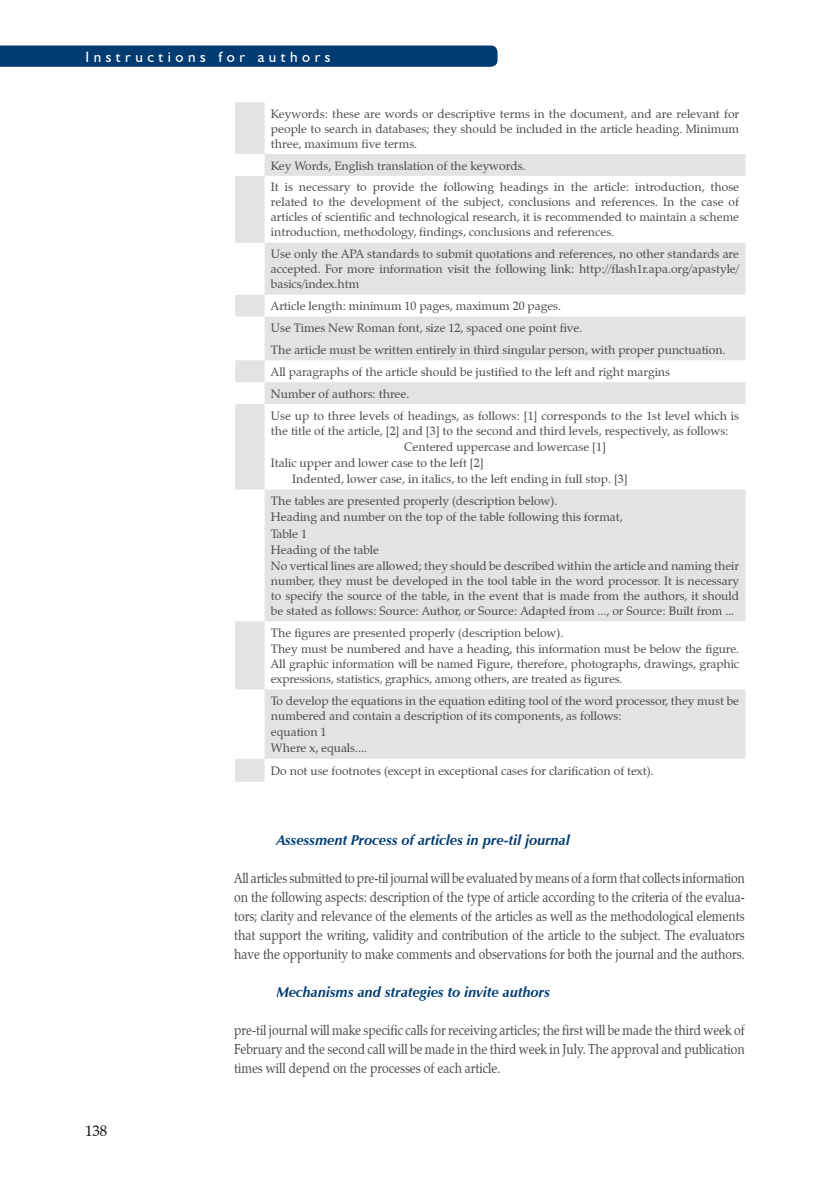
<style>
.page{position:relative;width:830px;height:1191px;background:#fff}
.page>*{position:absolute;margin:0;border:0;box-sizing:border-box;transform-origin:0 0}
.t1{font:15px "Humanist 521 BT";letter-spacing:.3em;color:#fff}
.t2{font:15px "Zapf Calligraphic 801 BT";color:#121212}
.t3{font:14.25px/19px "Zapf Calligraphic 801 BT";color:#4a4c4b;text-align:justify;scale:.85 1}
.t4{font:italic 700 14.25px "Zapf Humanist 601 BT";color:#003c71}
.t5{font:12px/15px "Zapf Calligraphic 801 BT";color:#4a4c4b}
</style>
<div class="page">
<div style="left:0;top:46px;width:497px;height:21px;background:#003c71"></div>
<svg style="left:235px;top:102px;width:510px;height:679px"></svg>
<p class="t1" style="left:85px;top:47px;width:246px">Instructions for authors</p>
<p class="t5" style="left:271px;top:106px;width:469px;text-align:justify">Keywords: these are words or descriptive terms in the document, and are relevant for people to search in databases; they should be included in the article heading. Minimum three, maximum five terms.</p>
<p class="t5" style="left:271px;top:154px;width:469px;line-height:21.9px">Key Words, English translation of the keywords.<br>It is necessary to provide the following headings in the article: introduction, those</p>
<p class="t5" style="left:271px;top:195px;width:469px;text-align:justify">related to the development of the subject, conclusions and references. In the case of articles of scientific and technological research, it is recommended to maintain a scheme introduction, methodology, findings, conclusions and references.</p>
<p class="t5" style="left:271px;top:247px;width:469px;text-align:justify">Use only the APA standards to submit quotations and references, no other standards are accepted. For more information visit the following link: http://flash1r.apa.org/apastyle/ basics/index.htm</p>
<p class="t5" style="left:271px;top:295px;width:469px;line-height:21.9px">Article length: minimum 10 pages, maximum 20 pages.<br>Use Times New Roman font, size 12, spaced one point five.<br>The article must be written entirely in third singular person, with proper punctuation.<br>All paragraphs of the article should be justified to the left and right margins<br>Number of authors: three.<br>Use up to three levels of headings, as follows: [1] corresponds to the 1st level which is</p>
<p class="t5" style="left:271px;top:423px;width:459px">the title of the article, [2] and [3] to the second and third levels, respectively, as follows:</p>
<p class="t5" style="left:404px;top:439px;width:203px">Centered uppercase and lowercase [1]</p>
<p class="t5" style="left:271px;top:455px;width:214px">Italic upper and lower case to the left [2]</p>
<p class="t5" style="left:292px;top:471px;width:337px">Indented, lower case, in italics, to the left ending in full stop. [3]</p>
<p class="t5" style="left:271px;top:493px;width:469px;line-height:16.2px">The tables are presented properly (description below).<br>Heading and number on the top of the table following this format,<br>Table 1<br>Heading of the table<br>No vertical lines are allowed; they should be described within the article and naming their</p>
<p class="t5" style="left:271px;top:573px;width:469px;text-align:justify">number, they must be developed in the tool table in the word processor. It is necessary to specify the source of the table, in the event that is made from the authors, it should be stated as follows: Source: Author, or Source: Adapted from ..., or Source: Built from ...</p>
<p class="t5" style="left:271px;top:624px;width:469px;line-height:16.2px">The figures are presented properly (description below).<br>They must be numbered and have a heading, this information must be below the figure.</p>
<p class="t5" style="left:271px;top:656px;width:469px">All graphic information will be named Figure, therefore, photographs, drawings, graphic expressions, statistics, graphics, among others, are treated as figures.</p>
<p class="t5" style="left:271px;top:693px;width:469px">To develop the equations in the equation editing tool of the word processor, they must be numbered and contain a description of its components, as follows:</p>
<p class="t5" style="left:271px;top:724px;width:97px;line-height:16.2px">equation 1<br>Where x, equals....</p>
<p class="t5" style="left:271px;top:763px;width:384px">Do not use footnotes (except in exceptional cases for clarification of text).</p>
<p class="t2" style="left:85px;top:1122px;width:24px">138</p>
<p class="t4" style="left:276px;top:831px;width:295px">Assessment Process of articles in pre-til journal</p>
<p class="t3" style="left:234px;top:868px;width:602px">All articles submitted to pre-til journal will be evaluated by means of a form that collects information on the following aspects: description of the type of article according to the criteria of the evalua&shy;tors; clarity and relevance of the elements of the articles as well as the methodological elements that support the writing, validity and contribution of the article to the subject. The evaluators have the opportunity to make comments and observations for both the journal and the authors.</p>
<p class="t4" style="left:276px;top:983px;width:275px">Mechanisms and strategies to invite authors</p>
<p class="t3" style="left:234px;top:1020px;width:602px">pre-til journal will make specific calls for receiving articles; the first will be made the third week of February and the second call will be made in the third week in July. The approval and publication times will depend on the processes of each article.</p>
</div>
